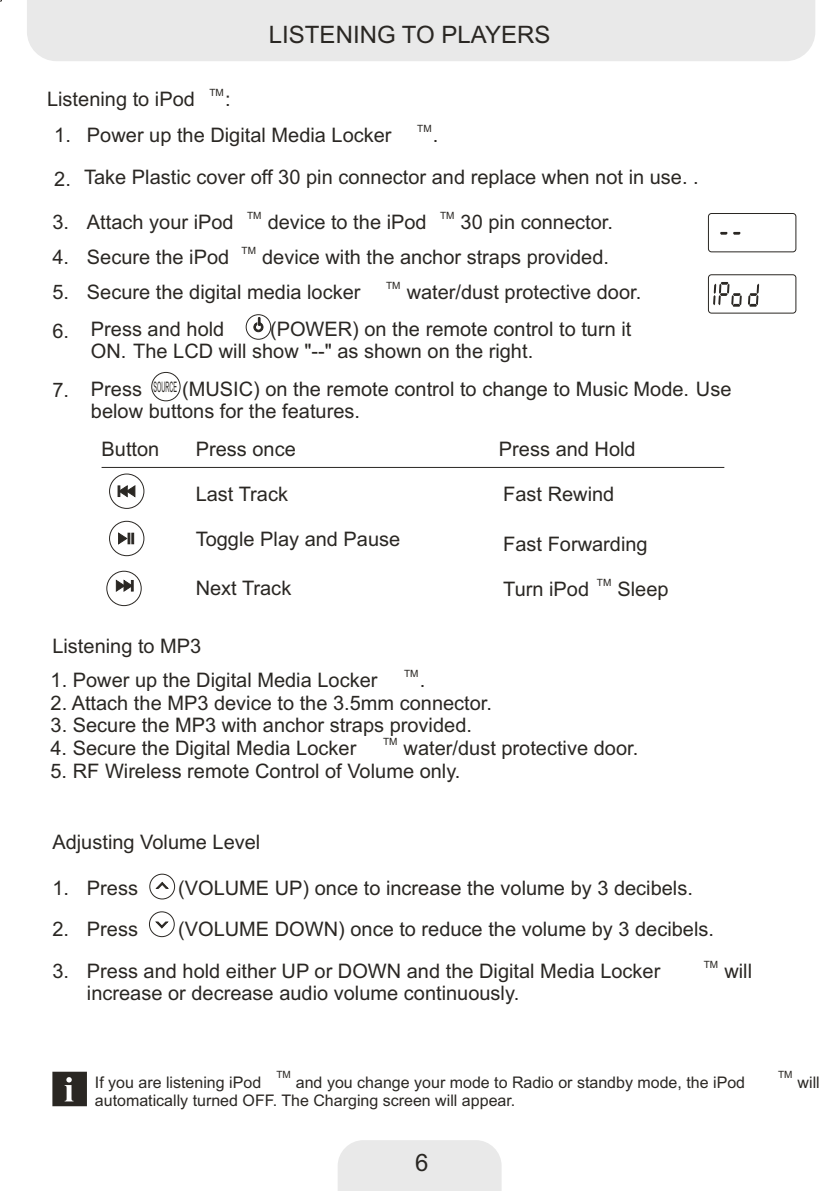
<style>
.page{position:relative;width:840px;height:1191px;background:#fff}
.page>*{position:absolute;margin:0;border:0;box-sizing:border-box;transform-origin:0 0}
.t1{font:24px "Arial";color:#2a2723}
.t2{font:20px/22.4px "Arial";color:#2a2723}
.t3{font:16px "Arial";color:#2a2723}
.t4{font:14.4px "Arial";color:#2a2723;scale:.38 1}
.t5{font:10px "Arial";color:#2a2723}
</style>
<div class="page">
<div style="left:338px;top:1140px;width:163px;height:51px;background:#e9e9e9"></div>
<div style="left:246px;top:314px;width:25px;height:25px;border:1px solid #2a2723;border-radius:50%"></div>
<svg style="left:253px;top:317px;width:10px;height:15px"></svg>
<div style="left:151px;top:372px;width:29px;height:29px;border:1px solid #2a2723;border-radius:50%"></div>
<div style="left:107px;top:571px;width:34px;height:35px;border:1px solid #2a2723;border-radius:50%"></div>
<div style="left:109px;top:521px;width:35px;height:35px;border:1px solid #2a2723;border-radius:50%"></div>
<div style="left:109px;top:474px;width:35px;height:34px;border:1px solid #2a2723;border-radius:50%"></div>
<svg style="left:118px;top:532px;width:16px;height:12px"></svg>
<svg style="left:116px;top:579px;width:18px;height:13px"></svg>
<svg style="left:118px;top:485px;width:17px;height:12px"></svg>
<hr style="left:102px;top:467px;width:622px;height:1px;background:#2a2723">
<div style="left:150px;top:874px;width:25px;height:25px;border:1px solid #2a2723;border-radius:50%"></div>
<svg style="left:155px;top:882px;width:14px;height:7px"></svg>
<div style="left:149px;top:911px;width:25px;height:26px;border:1px solid #2a2723;border-radius:50%"></div>
<svg style="left:155px;top:921px;width:13px;height:8px"></svg>
<div style="left:27px;top:0;width:788px;height:61px;background:#e9e9e9"></div>
<svg style="left:52px;top:1071px;width:35px;height:35px"></svg>
<div style="left:708px;top:213px;width:88px;height:39px;border:1px solid #2a2723;border-radius:3px"></div>
<svg style="left:720px;top:231px;width:21px;height:4px"></svg>
<div style="left:708px;top:274px;width:88px;height:39px;border:1px solid #2a2723;border-radius:3px"></div>
<svg style="left:713px;top:282px;width:47px;height:25px"></svg>
<p class="t5" style="left:209px;top:88px;width:16px">TM</p>
<p class="t2" style="left:47px;top:89px;width:149px">Listening to iPod</p>
<p class="t2" style="left:225px;top:89px;width:7px">:</p>
<p class="t1" style="left:269px;top:26px;width:283px">LISTENING TO PLAYERS</p>
<p class="t2" style="left:54px;top:126px;width:18px">1.</p>
<p class="t2" style="left:87px;top:125px;width:306px">Power up the Digital Media Locker</p>
<p class="t5" style="left:417px;top:125px;width:16px">TM</p>
<p class="t2" style="left:433px;top:125px;width:7px">.</p>
<p class="t2" style="left:54px;top:168px;width:646px">2. Take Plastic cover off 30 pin connector and replace when not in use. .</p>
<p class="t5" style="left:247px;top:212px;width:16px">TM</p>
<p class="t5" style="left:440px;top:212px;width:16px">TM</p>
<p class="t2" style="left:52px;top:213px;width:183px">3. Attach your iPod</p>
<p class="t2" style="left:268px;top:213px;width:160px">device to the iPod</p>
<p class="t2" style="left:460px;top:213px;width:154px">30 pin connector.</p>
<p class="t2" style="left:52px;top:247px;width:18px">4.</p>
<p class="t5" style="left:241px;top:246px;width:16px">TM</p>
<p class="t2" style="left:87px;top:247px;width:144px">Secure the iPod</p>
<p class="t2" style="left:262px;top:247px;width:348px">device with the anchor straps provided.</p>
<p class="t5" style="left:386px;top:282px;width:16px">TM</p>
<p class="t2" style="left:52px;top:283px;width:309px">5. Secure the digital media locker</p>
<p class="t2" style="left:407px;top:283px;width:236px">water/dust protective door.</p>
<p class="t2" style="left:52px;top:321px;width:18px">6.</p>
<p class="t2" style="left:91px;top:319px;width:542px;text-indent:179px">(POWER) on the remote control to turn it<br>ON. The LCD will show "--" as shown on the right.</p>
<p class="t2" style="left:91px;top:319px;width:135px">Press and hold</p>
<p class="t2" style="left:91px;top:379px;width:642px;text-indent:91px">(MUSIC) on the remote control to change to Music Mode. Use below buttons for the features.</p>
<p class="t2" style="left:52px;top:380px;width:18px">7.</p>
<p class="t4" style="left:154px;top:381px;width:63px">SOURCE</p>
<p class="t2" style="left:91px;top:379px;width:53px">Press</p>
<p class="t2" style="left:102px;top:440px;width:59px">Button</p>
<p class="t2" style="left:196px;top:440px;width:102px">Press once</p>
<p class="t2" style="left:499px;top:440px;width:138px">Press and Hold</p>
<p class="t2" style="left:503px;top:485px;width:113px">Fast Rewind</p>
<p class="t2" style="left:196px;top:529px;width:206px">Toggle Play and Pause</p>
<p class="t5" style="left:597px;top:579px;width:16px">TM</p>
<p class="t2" style="left:196px;top:485px;width:94px">Last Track</p>
<p class="t2" style="left:503px;top:535px;width:146px">Fast Forwarding</p>
<p class="t2" style="left:196px;top:578px;width:97px">Next Track</p>
<p class="t2" style="left:503px;top:580px;width:87px">Turn iPod</p>
<p class="t2" style="left:617px;top:580px;width:53px">Sleep</p>
<p class="t2" style="left:52px;top:636px;width:150px">Listening to MP3</p>
<p class="t5" style="left:404px;top:670px;width:16px">TM</p>
<p class="t2" style="left:51px;top:671px;width:328px">1. Power up the Digital Media Locker</p>
<p class="t2" style="left:420px;top:671px;width:7px">.</p>
<p class="t2" style="left:51px;top:693px;width:443px">2. Attach the MP3 device to the 3.5mm connector.</p>
<p class="t2" style="left:51px;top:716px;width:423px">3. Secure the MP3 with anchor straps provided.</p>
<p class="t5" style="left:383px;top:738px;width:16px">TM</p>
<p class="t2" style="left:51px;top:739px;width:307px">4. Secure the Digital Media Locker</p>
<p class="t2" style="left:403px;top:739px;width:236px">water/dust protective door.</p>
<p class="t2" style="left:50px;top:761px;width:411px">5. RF Wireless remote Control of Volume only.</p>
<p class="t2" style="left:52px;top:833px;width:209px">Adjusting Volume Level</p>
<p class="t2" style="left:52px;top:879px;width:87px">1. Press</p>
<p class="t2" style="left:178px;top:879px;width:516px">(VOLUME UP) once to increase the volume by 3 decibels.</p>
<p class="t2" style="left:52px;top:919px;width:87px">2. Press</p>
<p class="t2" style="left:178px;top:919px;width:537px">(VOLUME DOWN) once to reduce the volume by 3 decibels.</p>
<p class="t5" style="left:703px;top:960px;width:16px">TM</p>
<p class="t2" style="left:87px;top:961px;width:575px">Press and hold either UP or DOWN and the Digital Media Locker</p>
<p class="t2" style="left:724px;top:961px;width:29px">will</p>
<p class="t2" style="left:87px;top:984px;width:434px">increase or decrease audio volume continuously.</p>
<p class="t2" style="left:52px;top:961px;width:18px">3.</p>
<p class="t5" style="left:276px;top:1071px;width:16px">TM</p>
<p class="t5" style="left:778px;top:1071px;width:16px">TM</p>
<p class="t3" style="left:95px;top:1076px;width:168px">If you are listening iPod</p>
<p class="t3" style="left:296px;top:1076px;width:451px">and you change your mode to Radio or standby mode, the iPod</p>
<p class="t3" style="left:797px;top:1076px;width:24px">will</p>
<p class="t3" style="left:95px;top:1094px;width:422px">automatically turned OFF. The Charging screen will appear.</p>
<p class="t1" style="left:415px;top:1153px;width:15px">6</p>
</div>
